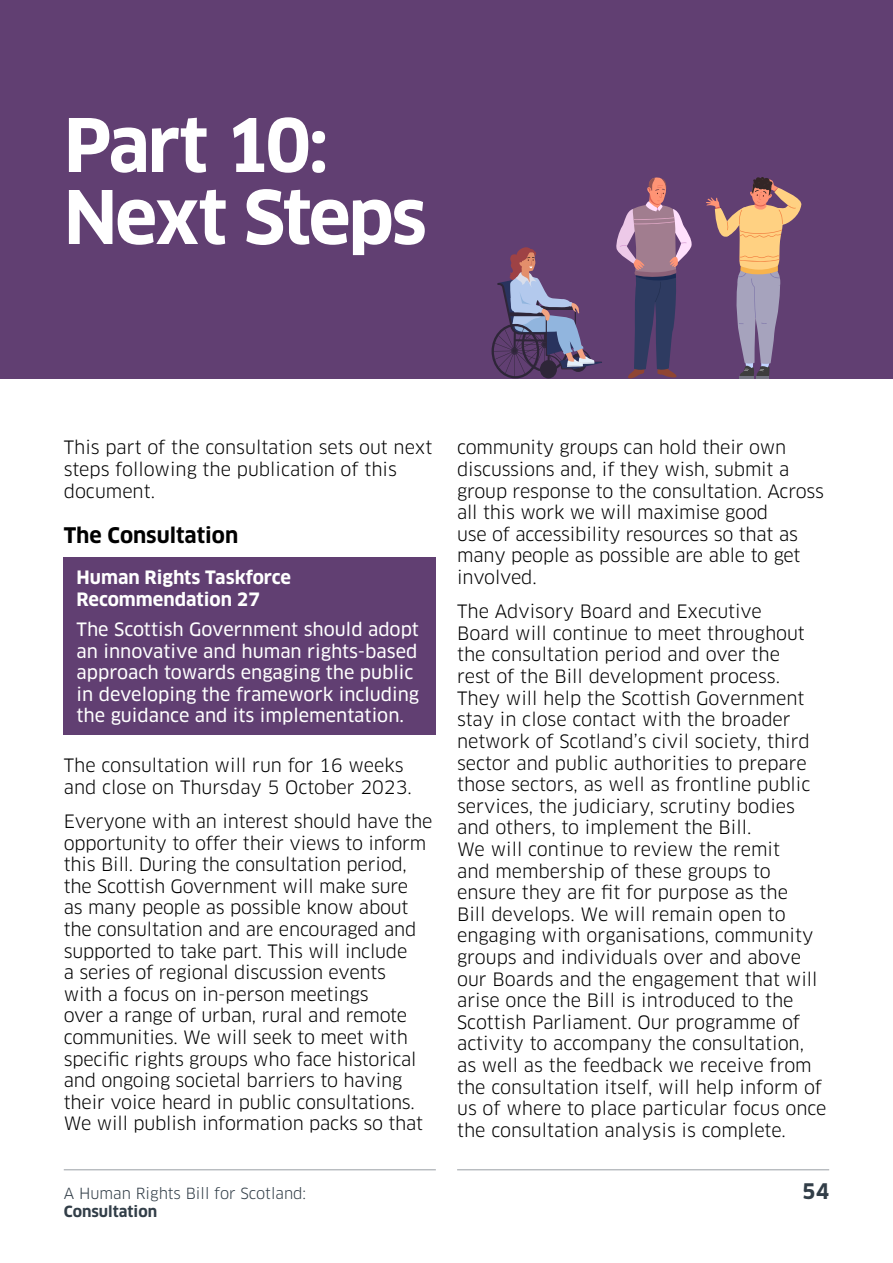
<style>
.page{position:relative;width:893px;height:1263px;background:#fff}
.page>*{position:absolute;margin:0;border:0;box-sizing:border-box;transform-origin:0 0}
.t1{font:700 72px/72px "Clan OT";letter-spacing:-.035em;color:#fff}
._001_Head{font:700 21px "Clan OT";color:#000}
.t2{font:700 21px "Clan OT";color:#323e48}
.t3{font:18px/21.6px "Clan OT";letter-spacing:-.01em;color:#000}
.t4{font:18px/21.6px "Clan OT News";color:#fff}
.t5{font:700 18px/21.6px "Clan OT";color:#fff}
.t6{font:15px "Clan OT";color:#323e48}
.t7{font:700 15px "Clan OT";color:#323e48}
</style>
<div class="page">
<hr style="left:64px;top:1169px;width:372px;height:1px;background:#989ea4">
<hr style="left:457px;top:1169px;width:372px;height:1px;background:#989ea4">
<div style="left:64px;top:557px;width:372px;height:178px;background:#613f72"></div>
<div style="left:0;top:0;width:893px;height:378px;background:#613f72"></div>
<svg style="left:706px;top:177px;width:96px;height:201px"></svg>
<svg style="left:615px;top:177px;width:77px;height:202px"></svg>
<svg style="left:492px;top:247px;width:110px;height:131px"></svg>
<p class="t1" style="left:64px;top:110px;width:365px">Part 10:<br>Next Steps</p>
<p class="t3" style="left:64px;top:437px;width:370px">This part of the consultation sets out next steps following the publication of this document.</p>
<p class="_001_Head" style="left:64px;top:523px;width:176px">The Consultation</p>
<p class="t5" style="left:77px;top:567px;width:216px">Human Rights Taskforce<br>Recommendation 27</p>
<p class="t4" style="left:77px;top:619px;width:344px">The Scottish Government should adopt an innovative and human rights-based approach towards engaging the public in developing the framework including the guidance and its implementation.</p>
<p class="t3" style="left:64px;top:754px;width:350px">The consultation will run for 16 weeks and close on Thursday 5 October 2023.</p>
<p class="t3" style="left:64px;top:810px;width:370px">Everyone with an interest should have the opportunity to offer their views to inform this Bill. During the consultation period, the Scottish Government will make sure<br>as many people as possible know about the consultation and are encouraged and supported to take part. This will include<br>a series of regional discussion events<br>with a focus on in-person meetings<br>over a range of urban, rural and remote communities. We will seek to meet with specific rights groups who face historical and ongoing societal barriers to having their voice heard in public consultations.<br>We will publish information packs so that</p>
<p class="t3" style="left:457px;top:437px;width:368px">community groups can hold their own discussions and, if they wish, submit a group response to the consultation. Across all this work we will maximise good<br>use of accessibility resources so that as many people as possible are able to get involved.</p>
<p class="t3" style="left:457px;top:601px;width:371px">The Advisory Board and Executive<br>Board will continue to meet throughout the consultation period and over the<br>rest of the Bill development process.<br>They will help the Scottish Government stay in close contact with the broader network of Scotland’s civil society, third sector and public authorities to prepare those sectors, as well as frontline public services, the judiciary, scrutiny bodies and others, to implement the Bill.<br>We will continue to review the remit<br>and membership of these groups to ensure they are fit for purpose as the<br>Bill develops. We will remain open to engaging with organisations, community groups and individuals over and above our Boards and the engagement that will arise once the Bill is introduced to the Scottish Parliament. Our programme of activity to accompany the consultation, as well as the feedback we receive from the consultation itself, will help inform of us of where to place particular focus once the consultation analysis is complete.</p>
<p class="t6" style="left:64px;top:1184px;width:244px">A Human Rights Bill for Scotland:</p>
<p class="t2" style="left:802px;top:1179px;width:28px">54</p>
<p class="t7" style="left:64px;top:1202px;width:95px">Consultation</p>
</div>
